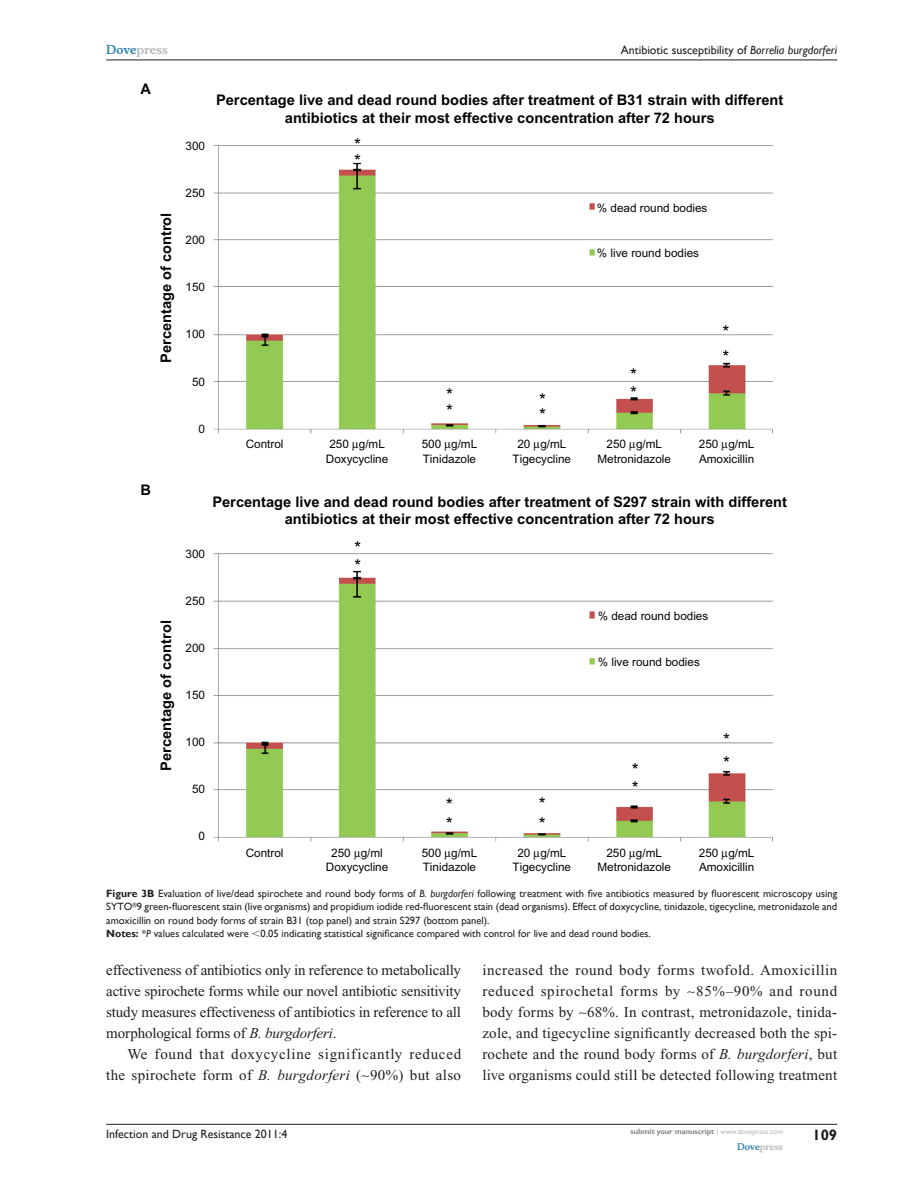
<style>
.page{position:relative;width:918px;height:1188px;background:#fff}
.page>*{position:absolute;margin:0;border:0;box-sizing:border-box;transform-origin:0 0}
.t1{font:17.55px "Arial";color:#040503}
.t2{font:15px/21px "Times New Roman";letter-spacing:.015em;color:#231f20;text-align:justify}
.t3{font:15px/21px "Times New Roman";letter-spacing:.045em;color:#231f20;text-align:right}
.t4{font:700 15px "Gill Sans";color:#231f20}
.t5{font:700 14.7px/17.5px "Arial";color:#040503;text-align:center}
.t6{font:700 14.55px "Arial";color:#040503}
.t7{font:12px "Gill Sans";color:#231f20}
.t8{font:700 12px "Musee";color:#b8b9bc}
.t9{font:11.7px/14.7px "Arial";color:#040503}
.t10{font:10.5px/13.5px "Gill Sans";color:#231f20}
.t11{font:700 9px "Musee";color:#b8b9bc}
.t12{font:700 7.5px "Gill Sans";color:#808285}
.s1{color:#3485ae}
.s2{font-style:italic}
.s3{font-size:14.55px}
.s4{font-weight:700}
.s5{font-family:"Mathematical Pi One"}
.s6{font-weight:400;color:#b8b9bc}
</style>
<div class="page">
<hr style="left:106px;top:1124px;width:731px;height:1px;background:#231f20">
<hr style="left:106px;top:60px;width:731px;height:1px;background:#231f20">
<img style="left:213px;top:554px;width:559px;height:288px">
<img style="left:213px;top:146px;width:559px;height:288px">
<svg style="left:446px;top:817px;width:6px;height:5px"></svg>
<svg style="left:446px;top:798px;width:6px;height:6px"></svg>
<svg style="left:355px;top:559px;width:5px;height:6px"></svg>
<p class="t8" style="left:106px;top:43px;width:63px"><span class="s1">Dove</span>press</p>
<h3 class="t5" style="left:140px;top:80px;width:12px">A</h3>
<h3 class="t6" style="left:157px;top:363px;width:152px;rotate:-90deg">Percentage of control</h3>
<h3 class="t5" style="left:140px;top:481px;width:12px">B</h3>
<p class="t9" style="left:186px;top:139px;width:21px">300</p>
<p class="t9" style="left:186px;top:186px;width:21px">250</p>
<p class="t9" style="left:186px;top:233px;width:21px">200</p>
<p class="t9" style="left:186px;top:280px;width:21px">150</p>
<p class="t7" style="left:621px;top:43px;width:218px">Antibiotic susceptibility of <span class="s2">Borrelia burgdorferi</span></p>
<h3 class="t5" style="left:216px;top:91px;width:569px">Percentage live and dead round bodies after treatment of B31 strain with different antibiotics at their most effective concentration after 72 <span class="s3">hours</span></h3>
<h1 class="t1" style="left:354px;top:135px;width:8px">*</h1>
<h1 class="t1" style="left:354px;top:151px;width:8px">*</h1>
<p class="t9" style="left:597px;top:201px;width:112px">% dead round bodies</p>
<p class="t9" style="left:597px;top:246px;width:104px">% live round bodies</p>
<p class="t9" style="left:186px;top:327px;width:21px">100</p>
<p class="t9" style="left:192px;top:374px;width:15px">50</p>
<p class="t9" style="left:199px;top:421px;width:8px">0</p>
<h1 class="t1" style="left:723px;top:321px;width:8px">*</h1>
<h1 class="t1" style="left:446px;top:385px;width:8px">*</h1>
<h1 class="t1" style="left:446px;top:401px;width:8px">*</h1>
<h1 class="t1" style="left:539px;top:390px;width:8px">*</h1>
<h1 class="t1" style="left:539px;top:405px;width:8px">*</h1>
<h1 class="t1" style="left:630px;top:365px;width:8px">*</h1>
<h1 class="t1" style="left:630px;top:382px;width:8px">*</h1>
<h1 class="t1" style="left:723px;top:347px;width:8px">*</h1>
<p class="t9" style="left:246px;top:437px;width:39px">Control</p>
<p class="t9" style="left:422px;top:437px;width:57px">500 g/mL<br>Tinidazole</p>
<p class="t9" style="left:513px;top:437px;width:60px;text-align:center">20 g/mL<br>Tigecycline</p>
<p class="t9" style="left:598px;top:437px;width:75px;text-align:center">250 g/mL<br>Metronidazole</p>
<p class="t9" style="left:699px;top:437px;width:57px">250 g/mL<br>Amoxicillin</p>
<p class="t9" style="left:326px;top:437px;width:64px">250 g/mL<br>Doxycycline</p>
<h3 class="t5" style="left:212px;top:493px;width:576px">Percentage live and dead round bodies after treatment of S297 strain with different antibiotics at their most effective concentration after 72 <span class="s3">hours</span></h3>
<p class="t9" style="left:186px;top:547px;width:21px">300</p>
<h3 class="t6" style="left:157px;top:771px;width:152px;rotate:-90deg">Percentage of control</h3>
<p class="t9" style="left:186px;top:594px;width:21px">250</p>
<p class="t9" style="left:186px;top:641px;width:21px">200</p>
<p class="t9" style="left:186px;top:688px;width:21px">150</p>
<p class="t9" style="left:186px;top:735px;width:21px">100</p>
<p class="t9" style="left:192px;top:782px;width:15px">50</p>
<p class="t9" style="left:199px;top:829px;width:8px">0</p>
<h1 class="t1" style="left:539px;top:794px;width:8px">*</h1>
<h1 class="t1" style="left:539px;top:814px;width:8px">*</h1>
<p class="t9" style="left:598px;top:609px;width:112px">% dead round bodies</p>
<p class="t9" style="left:598px;top:655px;width:104px">% live round bodies</p>
<h1 class="t1" style="left:632px;top:760px;width:8px">*</h1>
<h1 class="t1" style="left:632px;top:778px;width:8px">*</h1>
<h1 class="t1" style="left:723px;top:730px;width:8px">*</h1>
<h1 class="t1" style="left:723px;top:753px;width:8px">*</h1>
<p class="t9" style="left:246px;top:846px;width:39px">Control</p>
<p class="t9" style="left:422px;top:846px;width:57px">500 g/mL<br>Tinidazole</p>
<p class="t9" style="left:513px;top:846px;width:60px;text-align:center">20 g/mL<br>Tigecycline</p>
<p class="t9" style="left:598px;top:846px;width:75px;text-align:center">250 g/mL<br>Metronidazole</p>
<p class="t9" style="left:699px;top:846px;width:57px">250 g/mL<br>Amoxicillin</p>
<p class="t9" style="left:326px;top:846px;width:64px;text-align:center">250 g/ml<br>Doxycycline</p>
<p class="t10" style="left:106px;top:886px;width:732px"><span class="s4">Figure 3B</span> Evaluation of live/dead spirochete and round body forms of <span class="s2">B. burgdorferi</span> following treatment with five antibiotics measured by fluorescent microscopy using SYTO<sup>®</sup>9 green-fluorescent stain (live organisms) and propidium iodide red-fluorescent stain (dead organisms). Effect of doxycycline, tinidazole, tigecycline, metronidazole and amoxicillin on round body forms of strain B31 (top panel) and strain S297 (bottom panel).<br><span class="s4">Notes:</span> *<span class="s2">P</span> values calculated were <span class="s5">,</span>0.05 indicating statistical significance compared with control for live and dead round bodies.</p>
<p class="t2" style="left:106px;top:959px;width:356px">effectiveness of antibiotics only in reference to metabolically active spirochete forms while our novel antibiotic sensitivity study measures effectiveness of antibiotics in reference to all morphological forms of <span class="s2">B. burgdorferi</span>.</p>
<h2 class="t3" style="left:106px;top:1043px;width:356px">We found that doxycycline significantly reduced the spirochete form of <span class="s2">B. burgdorferi</span> (∼90%) but also</h2>
<p class="t2" style="left:482px;top:959px;width:356px">increased the round body forms twofold. Amoxicillin reduced spirochetal forms by ∼85%–90% and round body forms by ∼68%. In contrast, metronidazole, tinida&shy;zole, and tigecycline significantly decreased both the spi&shy;rochete and the round body forms of <span class="s2">B. burgdorferi</span>, but live organisms could still be detected following treatment</p>
<p class="t7" style="left:106px;top:1127px;width:183px">Infection and Drug Resistance 2011:4</p>
<p class="t12" style="left:631px;top:1127px;width:154px">submit your manuscript <span class="s6">| www.dovepress.com</span></p>
<p class="t11" style="left:737px;top:1141px;width:48px"><span class="s1">Dove</span>press</p>
<h2 class="t4" style="left:812px;top:1126px;width:26px">109</h2>
</div>
